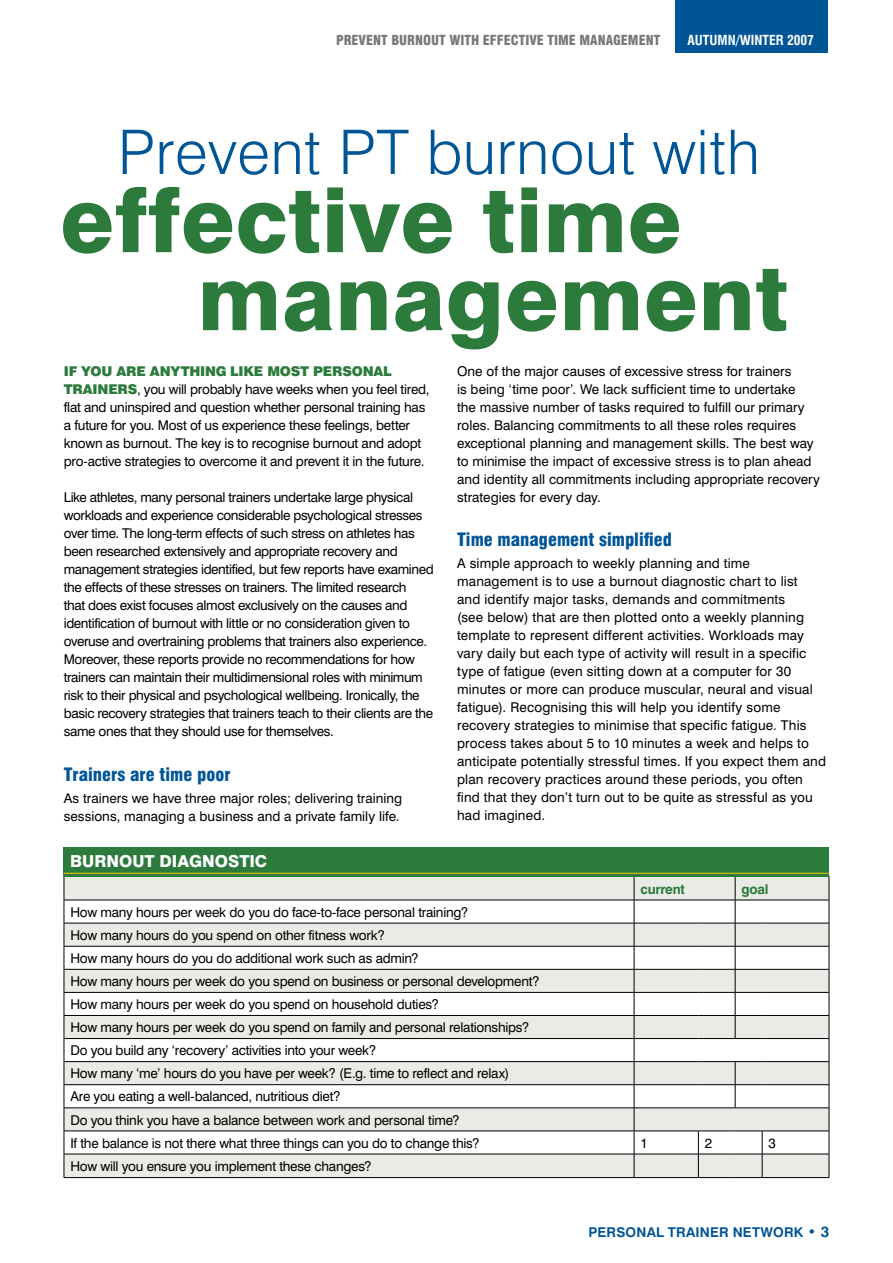
<style>
.page{position:relative;width:893px;height:1263px;background:#fff}
.page>*{position:absolute;margin:0;border:0;box-sizing:border-box;transform-origin:0 0}
.t1{font:800 90px/78px "Swiss 721 BT";letter-spacing:.01em;color:#2c7b3c}
.t2{font:300 61.5px "Swiss 721 BT";letter-spacing:.01em;color:#005596}
.t3{font:900 condensed 18px "Swiss 721 BT";color:#005596}
.t4{font:800 16.5px "Swiss 721 BT";color:#fff}
.t5{font:13.5px/18px "Swiss 721 BT";letter-spacing:-.02em;color:#000}
.t6{font:13.5px/18px "Swiss 721 BT";letter-spacing:.01em;color:#000}
.t7{font:13.5px/18px "Swiss 721 BT";color:#000}
.t8{font:900 condensed 13.5px "Swiss 721 BT";color:#76787b}
.t9{font:700 13.5px "Swiss 721 BT";letter-spacing:.015em;color:#005596}
.t10{font:700 condensed 13.5px "Swiss 721 BT";color:#fff}
.t11{font:700 13.5px "Swiss 721 BT";color:#2c7b3c}
.s1{font-weight:900;color:#2c7b3c}
.s2{font-size:15px}
</style>
<div class="page">
<div style="left:676px;top:0;width:152px;height:53px;background:#005596"></div>
<div style="left:808px;top:1228px;width:8px;height:7px;border:3px solid #fff;border-radius:50%"></div>
<svg style="left:65px;top:877px;width:764px;height:300px;fill:#e9ece6"></svg>
<hr style="left:64px;top:900px;width:570px;height:1px;background:#000">
<hr style="left:634px;top:900px;width:64px;height:1px;background:#000">
<hr style="left:698px;top:900px;width:37px;height:1px;background:#000">
<hr style="left:762px;top:900px;width:67px;height:1px;background:#000">
<hr style="left:64px;top:923px;width:570px;height:1px;background:#000">
<hr style="left:634px;top:923px;width:64px;height:1px;background:#000">
<hr style="left:698px;top:923px;width:37px;height:1px;background:#000">
<hr style="left:762px;top:923px;width:67px;height:1px;background:#000">
<hr style="left:64px;top:946px;width:570px;height:1px;background:#000">
<hr style="left:634px;top:946px;width:64px;height:1px;background:#000">
<hr style="left:698px;top:946px;width:37px;height:1px;background:#000">
<hr style="left:762px;top:946px;width:67px;height:1px;background:#000">
<hr style="left:64px;top:969px;width:570px;height:1px;background:#000">
<hr style="left:634px;top:969px;width:64px;height:1px;background:#000">
<hr style="left:698px;top:969px;width:37px;height:1px;background:#000">
<hr style="left:762px;top:969px;width:67px;height:1px;background:#000">
<hr style="left:64px;top:992px;width:570px;height:1px;background:#000">
<hr style="left:634px;top:992px;width:64px;height:1px;background:#000">
<hr style="left:698px;top:992px;width:37px;height:1px;background:#000">
<hr style="left:762px;top:992px;width:67px;height:1px;background:#000">
<hr style="left:64px;top:1015px;width:570px;height:1px;background:#000">
<hr style="left:634px;top:1015px;width:64px;height:1px;background:#000">
<hr style="left:698px;top:1015px;width:37px;height:1px;background:#000">
<hr style="left:762px;top:1015px;width:67px;height:1px;background:#000">
<hr style="left:64px;top:1038px;width:570px;height:1px;background:#000">
<hr style="left:634px;top:1038px;width:64px;height:1px;background:#000">
<hr style="left:698px;top:1038px;width:37px;height:1px;background:#000">
<svg style="left:735px;top:877px;width:27px;height:162px"></svg>
<hr style="left:762px;top:1038px;width:67px;height:1px;background:#000">
<hr style="left:64px;top:1061px;width:570px;height:1px;background:#000">
<hr style="left:634px;top:1061px;width:64px;height:1px;background:#000">
<hr style="left:698px;top:1061px;width:37px;height:1px;background:#000">
<hr style="left:762px;top:1061px;width:67px;height:1px;background:#000">
<hr style="left:64px;top:1084px;width:570px;height:1px;background:#000">
<hr style="left:634px;top:1084px;width:64px;height:1px;background:#000">
<hr style="left:698px;top:1084px;width:37px;height:1px;background:#000">
<hr style="left:762px;top:1084px;width:67px;height:1px;background:#000">
<hr style="left:64px;top:1107px;width:570px;height:1px;background:#000">
<hr style="left:634px;top:1107px;width:64px;height:1px;background:#000">
<hr style="left:698px;top:1107px;width:37px;height:1px;background:#000">
<svg style="left:735px;top:1061px;width:27px;height:47px"></svg>
<hr style="left:762px;top:1107px;width:67px;height:1px;background:#000">
<hr style="left:64px;top:1131px;width:570px;height:1px;background:#000">
<hr style="left:634px;top:1131px;width:64px;height:1px;background:#000">
<hr style="left:698px;top:1131px;width:37px;height:1px;background:#000">
<hr style="left:762px;top:1131px;width:67px;height:1px;background:#000">
<hr style="left:64px;top:1154px;width:570px;height:1px;background:#000">
<svg style="left:64px;top:877px;width:1px;height:300px"></svg>
<hr style="left:634px;top:1154px;width:64px;height:1px;background:#000">
<svg style="left:634px;top:877px;width:1px;height:300px"></svg>
<hr style="left:698px;top:1154px;width:37px;height:1px;background:#000">
<svg style="left:698px;top:1131px;width:1px;height:46px"></svg>
<hr style="left:762px;top:1154px;width:67px;height:1px;background:#000">
<svg style="left:829px;top:876px;width:1px;height:301px"></svg>
<hr style="left:64px;top:1177px;width:570px;height:1px;background:#000">
<hr style="left:634px;top:1177px;width:64px;height:1px;background:#000">
<hr style="left:698px;top:1177px;width:37px;height:1px;background:#000">
<svg style="left:735px;top:1131px;width:28px;height:47px"></svg>
<hr style="left:762px;top:1177px;width:67px;height:1px;background:#000">
<div style="left:64px;top:847px;width:765px;height:30px;background:#2c7b3c"></div>
<hr style="left:64px;top:873px;width:765px;height:1px;background:#ffcb05">
<p class="t8" style="left:336px;top:32px;width:326px">Prevent burnout with effective time management</p>
<p class="t10" style="left:687px;top:32px;width:128px">AUTUMN/WINTER 2007</p>
<h2 class="t2" style="left:118px;top:115px;width:644px">Prevent PT burnout with</h2>
<h1 class="t1" style="left:198px;top:180px;width:592px;text-indent:-137px">effective time management</h1>
<p class="t7" style="left:457px;top:362px;width:364px">One of the major causes of excessive stress for trainers<br>is being ‘time poor’. We lack sufficient time to undertake<br>the massive number of tasks required to fulfill our primary roles. Balancing commitments to all these roles requires exceptional planning and management skills. The best way to minimise the impact of excessive stress is to plan ahead and identity all commitments including appropriate recovery strategies for every day.</p>
<h3 class="t3" style="left:457px;top:529px;width:216px">Time management simplified</h3>
<p class="t6" style="left:457px;top:554px;width:370px">A simple approach to weekly planning and time management is to use a burnout diagnostic chart to list<br>and identify major tasks, demands and commitments<br>(see below) that are then plotted onto a weekly planning template to represent different activities. Workloads may vary daily but each type of activity will result in a specific type of fatigue (even sitting down at a computer for 30 minutes or more can produce muscular, neural and visual fatigue). Recognising this will help you identify some recovery strategies to minimise that specific fatigue. This process takes about 5 to 10 minutes a week and helps to anticipate potentially stressful times. If you expect them and plan recovery practices around these periods, you often find that they don’t turn out to be quite as stressful as you had imagined.</p>
<p class="t5" style="left:64px;top:362px;width:367px"><span class="s1">IF YOU ARE ANYTHIN G LIKE MOST PERSONAL TRAIN ERS</span>, you will probably have weeks when you feel tired, flat and uninspired and question whether personal training has a future for you. M ost of us experience these feelings, better known as burnout. The key is to recognise burnout and adopt pro-active strategies to overcome it and prevent it in the future.</p>
<p class="t5" style="left:64px;top:488px;width:371px">Like athletes, many personal trainers undertake large physical workloads and experience considerable psychological stresses over time. The long-term effects of such stress on athletes has been researched extensively and appropriate recovery and management strategies identified, but few reports have examined the effects of these stresses on trainers. The limited research<br>that does exist focuses almost exclusively on the causes and identification of burnout with little or no consideration given to overuse and overtraining problems that trainers also experience.<br>M oreover, these reports provide no recommendations for how trainers can maintain their multidimensional roles with minimum risk to their physical and psychological wellbeing. I ronically, the basic recovery strategies that trainers teach to their clients are the same ones that they should use for themselves.</p>
<h3 class="t3" style="left:64px;top:763px;width:168px">Trainers are time poor</h3>
<p class="t7" style="left:64px;top:789px;width:340px">As trainers we have three major roles; delivering training sessions, managing a business and a private family life.</p>
<p class="t4" style="left:70px;top:850px;width:199px">Burnout diagnostic</p>
<p class="t5" style="left:70px;top:900px;width:471px;line-height:23.1px">H ow many hours per week do you do face-to-face personal training?<br>H ow many hours do you spend on other fitness work?<br>How many hours do you do additional work such as admin?<br>How many hours per week do you spend on business or personal development?<br>How many hours per week do you spend on household duties?<br>How many hours per week do you spend on family and personal relationships?<br>Do you build any ‘recovery’ activities into your week?<br>How many ‘me’ hours do you have per week? (E.g. time to reflect and relax)<br>Are you eating a well-balanced, nutritious diet?<br>Do you think you have a balance between work and personal time?<br>If the balance is not there what three things can you do to change this?</p>
<p class="t5" style="left:70px;top:1157px;width:303px">How will you ensure you implement these changes?</p>
<p class="t11" style="left:640px;top:880px;width:46px">CURRENT</p>
<p class="t11" style="left:741px;top:880px;width:28px">GOAL</p>
<p class="t5" style="left:640px;top:1134px;width:9px">1</p>
<p class="t5" style="left:705px;top:1134px;width:9px">2</p>
<p class="t5" style="left:768px;top:1134px;width:9px">3</p>
<p class="t9" style="left:589px;top:1224px;width:229px">PERSONAL TRAINER NETWORK <span class="s2">•</span></p>
</div>
